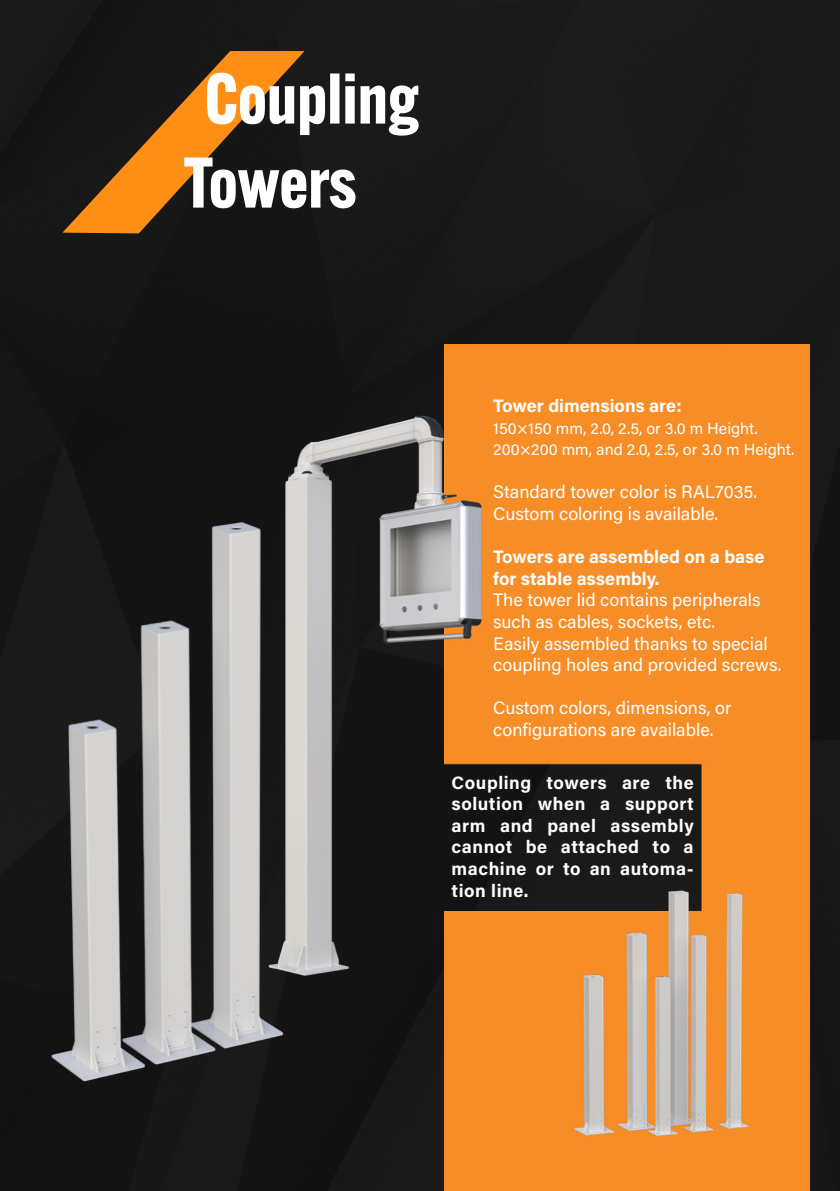
<style>
.page{position:relative;width:840px;height:1191px;background:#fff}
.page>*{position:absolute;margin:0;border:0;box-sizing:border-box;transform-origin:0 0}
.t1{font:700 70px/84px "Alternate Gothic ATF";color:#fff}
.t2{font:18px/21.6px "Acumin Pro";color:#fff}
.t3{font:700 18px/21.6px "Acumin Pro";letter-spacing:.005em;color:#fff;text-align:justify}
.t4{font:16px/21.6px "Acumin Pro";color:#fff}
</style>
<div class="page">
<div style="left:0;top:0;width:839px;height:1191px;background:#191919"></div>
<img style="left:444px;top:344px;width:278px;height:567px">
<div style="left:722px;top:344px;width:86px;height:790px;background:#f68d26"></div>
<div style="left:444px;top:911px;width:364px;height:280px;background:#f68d26"></div>
<svg style="left:62px;top:51px;width:242px;height:182px;background:#5f3c15"></svg>
<img style="left:50px;top:493px;width:240px;height:603px">
<img style="left:266px;top:384px;width:219px;height:598px">
<img style="left:555px;top:880px;width:194px;height:257px">
<h1 class="t1" style="left:183px;top:56px;width:237px">Coupling<br>Towers</h1>
<p class="t3" style="left:493px;top:394px;width:190px">Tower dimensions are:</p>
<p class="t4" style="left:493px;top:416px;width:302px">150×150 mm, 2.0, 2.5, or 3.0 m Height.<br>200×200 mm, and 2.0, 2.5, or 3.0 m Height.</p>
<p class="t2" style="left:493px;top:480px;width:265px">Standard tower color is RAL7035.<br>Custom coloring is available.</p>
<p class="t3" style="left:493px;top:545px;width:272px">Towers are assembled on a base for stable assembly.</p>
<p class="t2" style="left:493px;top:588px;width:289px">The tower lid contains peripherals such as cables, sockets, etc.<br>Easily assembled thanks to special coupling holes and provided screws.</p>
<p class="t2" style="left:493px;top:696px;width:239px">Custom colors, dimensions, or configurations are available.</p>
<p class="t3" style="left:451px;top:770px;width:243px">Coupling towers are the solution when a support arm and panel assembly cannot be attached to a machine or to an automa&shy;tion line.</p>
</div>
